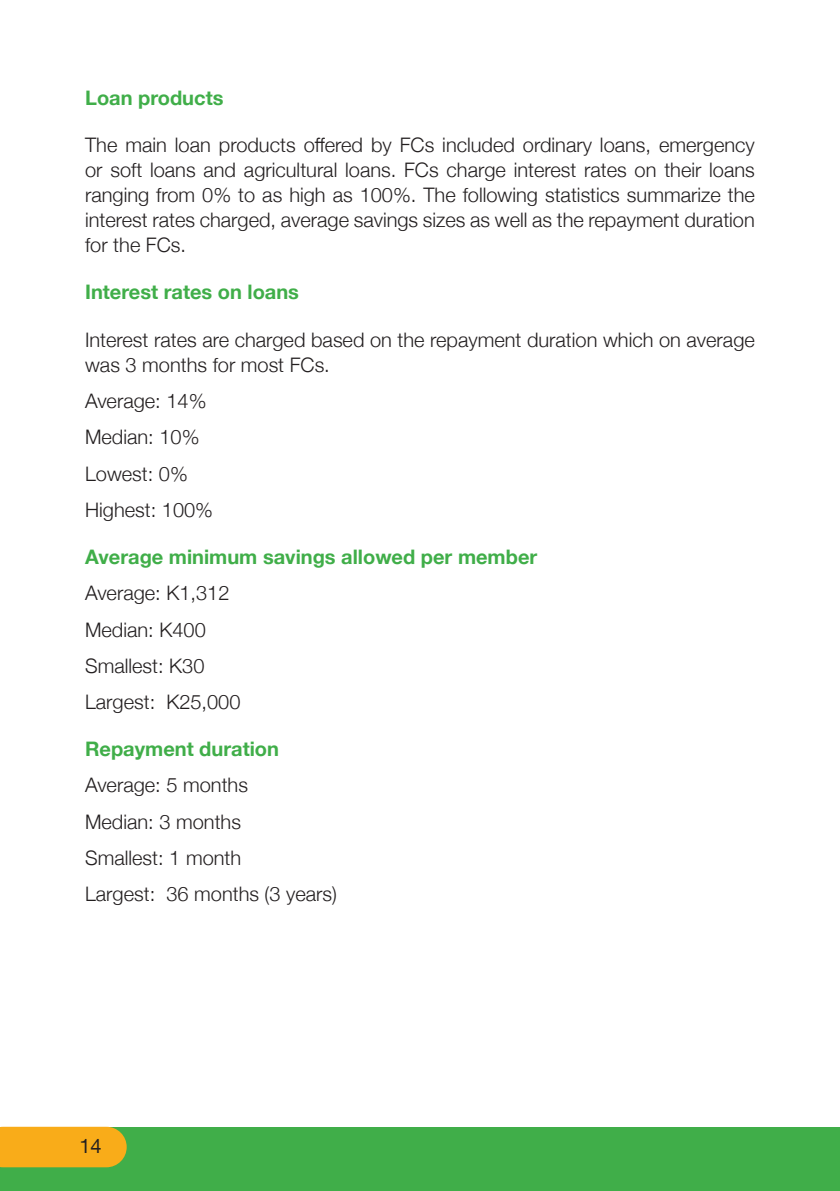
<style>
.page{position:relative;width:840px;height:1191px;background:#fff}
.page>*{position:absolute;margin:0;border:0;box-sizing:border-box;transform-origin:0 0}
.t1{font:300 20px/25px "Helvetica Neue";color:#231f20;text-align:justify}
.t2{font:700 20px "Helvetica Neue";color:#40ae49}
.t3{font:20px "Helvetica Neue";color:#231f20}
</style>
<div class="page">
<div style="left:0;top:1127px;width:839px;height:64px;background:#40ae49"></div>
<div style="left:0;top:1126px;width:127px;height:41px;background:#f9ac19"></div>
<p class="t2" style="left:85px;top:82px;width:140px">Loan products</p>
<p class="t1" style="left:85px;top:131px;width:670px">The main loan products offered by FCs included ordinary loans, emergency or soft loans and agricultural loans. FCs charge interest rates on their loans ranging from 0% to as high as 100%. The following statistics summarize the interest rates charged, average savings sizes as well as the repayment duration for the FCs.</p>
<p class="t2" style="left:85px;top:276px;width:215px">Interest rates on loans</p>
<p class="t1" style="left:85px;top:325px;width:670px">Interest rates are charged based on the repayment duration which on average was 3 months for most FCs.</p>
<p class="t1" style="left:85px;top:387px;width:123px">Average: 14%</p>
<p class="t1" style="left:85px;top:423px;width:116px">Median: 10%</p>
<p class="t1" style="left:85px;top:460px;width:104px">Lowest: 0%</p>
<p class="t1" style="left:85px;top:496px;width:129px">Highest: 100%</p>
<p class="t2" style="left:85px;top:541px;width:453px">Average minimum savings allowed per member</p>
<p class="t1" style="left:85px;top:579px;width:146px">Average: K1,312</p>
<p class="t1" style="left:85px;top:615px;width:122px">Median: K400</p>
<p class="t1" style="left:85px;top:652px;width:121px">Smallest: K30</p>
<p class="t1" style="left:85px;top:688px;width:157px">Largest: K25,000</p>
<p class="t2" style="left:85px;top:733px;width:195px">Repayment duration</p>
<p class="t1" style="left:85px;top:771px;width:164px">Average: 5 months</p>
<p class="t1" style="left:85px;top:807px;width:157px">Median: 3 months</p>
<p class="t1" style="left:85px;top:844px;width:157px">Smallest: 1 month</p>
<p class="t1" style="left:85px;top:880px;width:253px">Largest: 36 months (3 years)</p>
<p class="t3" style="left:79px;top:1131px;width:24px">14</p>
</div>
